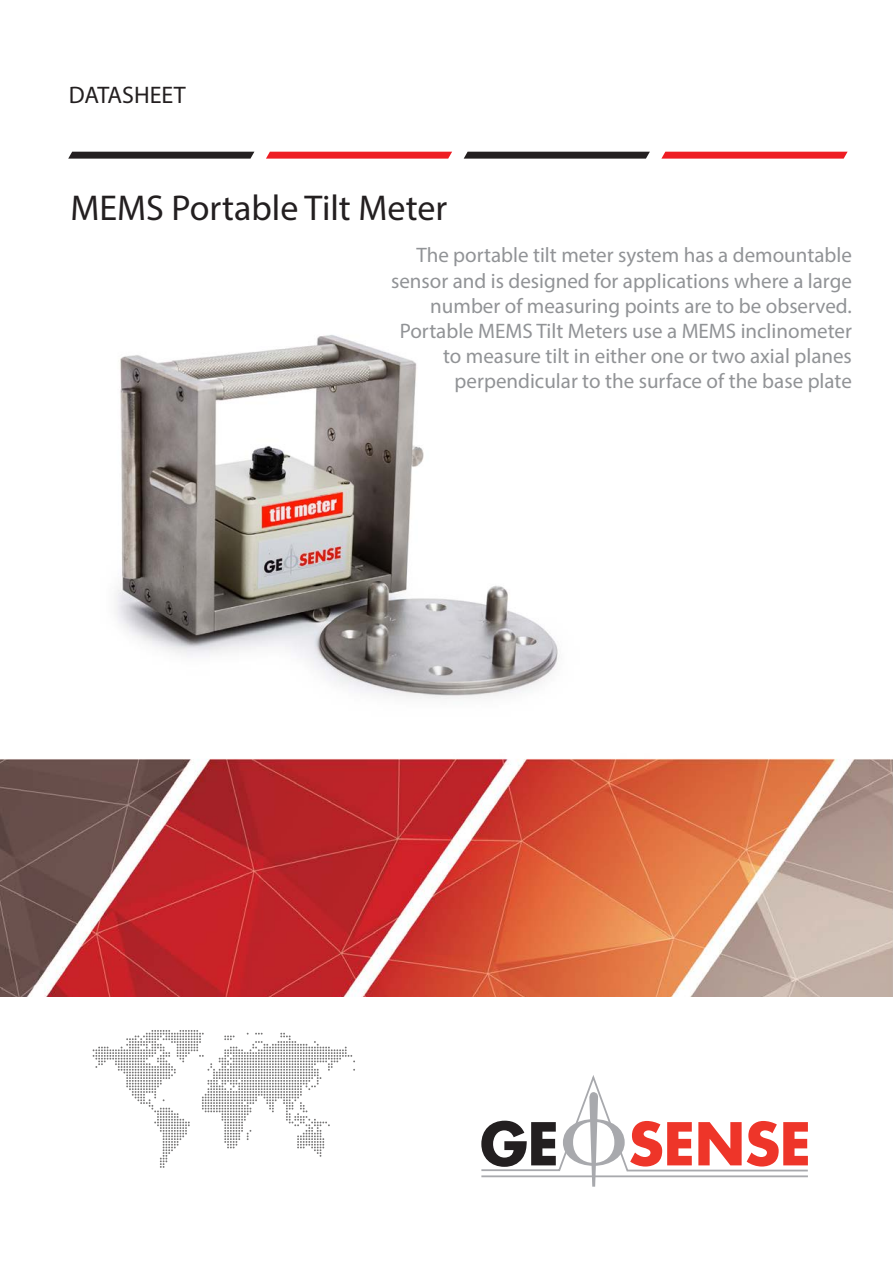
<style>
.page{position:relative;width:893px;height:1263px;background:#fff}
.page>*{position:absolute;margin:0;border:0;box-sizing:border-box;transform-origin:0 0}
.t1{font:36px "Myriad Pro";color:#231f20}
.Table_list{font:24px "Myriad Pro";color:#231f20}
.Front_page_summary{font:21px/25.2px "Myriad Pro";color:#919396;text-align:right}
</style>
<div class="page">
<svg style="left:68px;top:152px;width:186px;height:7px"></svg>
<svg style="left:266px;top:152px;width:186px;height:7px"></svg>
<svg style="left:464px;top:152px;width:186px;height:7px"></svg>
<svg style="left:661px;top:152px;width:187px;height:7px"></svg>
<img style="left:0;top:758px;width:893px;height:238px">
<svg style="left:481px;top:1075px;width:327px;height:112px"></svg>
<svg style="left:93px;top:1030px;width:262px;height:138px"></svg>
<img style="left:116px;top:335px;width:442px;height:364px">
<p class="Table_list" style="left:69px;top:80px;width:118px">DATASHEET</p>
<p class="t1" style="left:70px;top:186px;width:378px">MEMS Portable Tilt Meter</p>
<p class="Front_page_summary" style="left:391px;top:242px;width:462px">The portable tilt meter system has a demountable sensor and is designed for applications where a large number of measuring points are to be observed.</p>
<p class="Front_page_summary" style="left:400px;top:318px;width:454px">Portable MEMS Tilt Meters use a MEMS inclinometer to measure tilt in either one or two axial planes perpendicular to the surface of the base plate</p>
</div>
